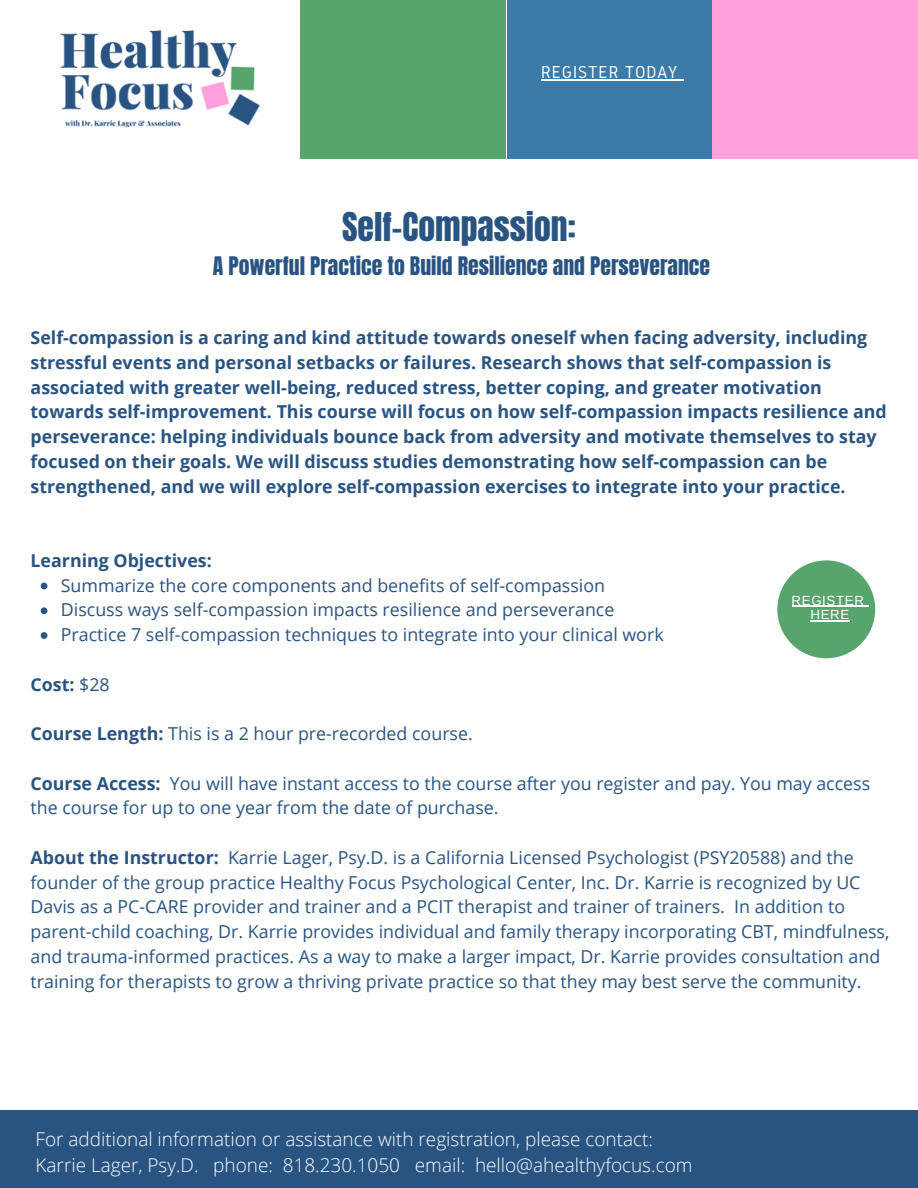
<style>
.page{position:relative;width:918px;height:1188px;background:#fff}
.page>*{position:absolute;margin:0;border:0;box-sizing:border-box;transform-origin:0 0}
.t1{font:33.75px "Anton";color:#295482}
.t2{font:21.75px "Anton";color:#295482}
.t3{font:300 18.9px/25.8px "Open Sans";color:#fff}
.t4{font:18px "Gidole";letter-spacing:.05em;color:#fff}
.t5{font:17.85px/24.8px "Open Sans";color:#295482}
.t6{font:700 17.85px/24.8px "Open Sans";color:#295482}
.t7{font:300 15.9px "Open Sans";color:#fff}
.t8{font:13.2px/14.4px "Arimo";letter-spacing:.05em;color:#fff;text-align:center}
.s1{font-weight:400}
.s2{font-weight:700}
</style>
<div class="page">
<div style="left:300px;top:0;width:206px;height:159px;background:#57a46d"></div>
<svg style="left:41px;top:583px;width:6px;height:6px"></svg>
<svg style="left:41px;top:607px;width:6px;height:7px"></svg>
<svg style="left:41px;top:632px;width:6px;height:7px"></svg>
<div style="left:507px;top:0;width:206px;height:159px;background:#3c7aa8"></div>
<div style="left:712px;top:0;width:206px;height:159px;background:#ffa1dc"></div>
<img style="left:60px;top:30px;width:200px;height:98px">
<div style="left:777px;top:560px;width:98px;height:98px;background:#57a46d;border-radius:50%"></div>
<div style="left:0;top:1110px;width:918px;height:78px;background:#295482"></div>
<hr style="left:541px;top:79px;width:78px;height:1px;background:#fff">
<hr style="left:619px;top:79px;width:59px;height:1px;background:#fff">
<hr style="left:792px;top:606px;width:73px;height:1px;background:#fff">
<hr style="left:811px;top:620px;width:39px;height:1px;background:#fff">
<p class="t4" style="left:541px;top:62px;width:138px">REGISTER TODAY</p>
<h1 class="t1" style="left:342px;top:203px;width:235px">Self-Compassion:</h1>
<p class="t2" style="left:213px;top:250px;width:499px">A Powerful Practice to Build Resilience and Perseverance</p>
<p class="t6" style="left:31px;top:325px;width:858px">Self-compassion is a caring and kind attitude towards oneself when facing adversity, including stressful events and personal setbacks or failures. Research shows that self-compassion is associated with greater well-being, reduced stress, better coping, and greater motivation towards self-improvement. This course will focus on how self-compassion impacts resilience and perseverance: helping individuals bounce back from adversity and motivate themselves to stay focused on their goals. We will discuss studies demonstrating how self-compassion can be strengthened, and we will explore self-compassion exercises to integrate into your practice.</p>
<p class="t6" style="left:31px;top:548px;width:183px">Learning Objectives:</p>
<p class="t5" style="left:61px;top:572px;width:604px">Summarize the core components and benefits of self-compassion<br>Discuss ways self-compassion impacts resilience and perseverance<br>Practice 7 self-compassion techniques to integrate into your clinical work</p>
<p class="t8" style="left:792px;top:593px;width:74px">REGISTER<br>HERE</p>
<p class="t6" style="left:31px;top:671px;width:81px">Cost: <span class="s1">$28</span></p>
<p class="t5" style="left:31px;top:721px;width:444px"><span class="s2">Course Length:</span> This is a 2 hour pre-recorded course.</p>
<p class="t5" style="left:31px;top:770px;width:841px"><span class="s2">Course Access:</span> You will have instant access to the course after you register and pay. You may access the course for up to one year from the date of purchase.</p>
<p class="t5" style="left:31px;top:845px;width:860px"><span class="s2">About the Instructor:</span> Karrie Lager, Psy.D. is a California Licensed Psychologist (PSY20588) and the founder of the group practice Healthy Focus Psychological Center, Inc. Dr. Karrie is recognized by UC Davis as a PC-CARE provider and trainer and a PCIT therapist and trainer of trainers. In addition to parent-child coaching, Dr. Karrie provides individual and family therapy incorporating CBT, mindfulness, and trauma-informed practices. As a way to make a larger impact, Dr. Karrie provides consultation and training for therapists to grow a thriving private practice so that they may best serve the community.</p>
<p class="t3" style="left:36px;top:1126px;width:658px">For additional information or assistance with registration, please contact:<br>Karrie Lager, Psy.D. phone: 818.230.1050 email: hello@ahealthyfocus.com</p>
<p class="t3" style="left:18px;top:1134px;width:622px">For any accomodations, please contact us 14 days prior to the workshop.</p>
<p class="t7" style="left:257px;top:1159px;width:406px">There is no known commercial support for this program.</p>
</div>
